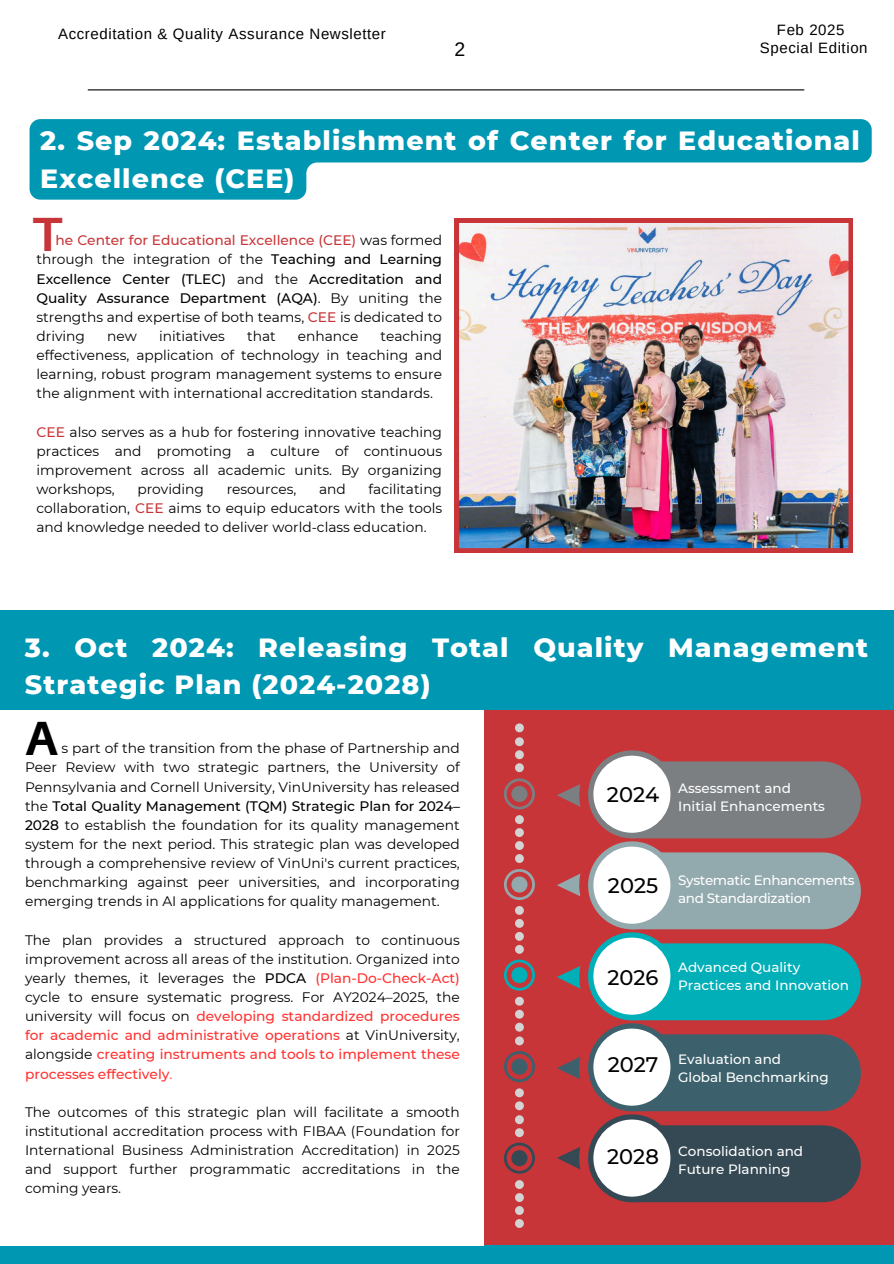
<style>
.page{position:relative;width:894px;height:1264px;background:#fff}
.page>*{position:absolute;margin:0;border:0;box-sizing:border-box;transform-origin:0 0}
.t1{font:700 48px "Aileron";color:#000}
.t2{font:700 48px "Aileron";color:#c83538}
.t3{font:800 26.85px/37.2px "Montserrat";letter-spacing:.04em;color:#fff}
.t4{font:500 21px "Montserrat";color:#000}
.t5{font:19.5px "Arimo";color:#000}
.t6{font:15px "Arimo";letter-spacing:.04em;color:#000}
.t7{font:13.8px/19.2px "Montserrat";color:#000;text-align:justify}
.t8{font:500 13.5px/18px "Montserrat";color:#fff}
.t9{font:500 13.5px/18px "Montserrat";letter-spacing:-.025em;color:#fff}
.s1{font-weight:500;color:#c83538}
.s2{font-weight:500}
.s3{font-weight:500;color:#ff3131}
.s4{color:#ff3131}
</style>
<div class="page">
<div style="left:0;top:610px;width:893px;height:653px;background:#0097b2"></div>
<div style="left:479px;top:710px;width:414px;height:534px;background:#c83538"></div>
<hr style="left:88px;top:89px;width:716px;height:1px;background:#000">
<div style="left:0;top:710px;width:483px;height:535px;background:#fff"></div>
<img style="left:454px;top:218px;width:398px;height:334px">
<svg style="left:503px;top:1142px;width:32px;height:31px"></svg>
<svg style="left:503px;top:1051px;width:32px;height:31px"></svg>
<svg style="left:503px;top:959px;width:32px;height:31px"></svg>
<svg style="left:504px;top:869px;width:31px;height:31px"></svg>
<svg style="left:504px;top:778px;width:31px;height:31px"></svg>
<svg style="left:515px;top:1205px;width:8px;height:9px"></svg>
<div style="left:515px;top:1218px;width:8px;height:9px;background:#d3d3d3;border-radius:50%"></div>
<div style="left:515px;top:1193px;width:8px;height:8px;background:#d3d3d3;border-radius:50%"></div>
<div style="left:515px;top:1180px;width:8px;height:8px;background:#d3d3d3;border-radius:50%"></div>
<div style="left:515px;top:1128px;width:8px;height:9px;background:#d3d3d3;border-radius:50%"></div>
<div style="left:515px;top:1115px;width:8px;height:9px;background:#d3d3d3;border-radius:50%"></div>
<div style="left:515px;top:1101px;width:8px;height:9px;background:#d3d3d3;border-radius:50%"></div>
<div style="left:515px;top:1088px;width:8px;height:9px;background:#d3d3d3;border-radius:50%"></div>
<div style="left:515px;top:1036px;width:8px;height:9px;background:#d3d3d3;border-radius:50%"></div>
<div style="left:515px;top:1022px;width:8px;height:9px;background:#d3d3d3;border-radius:50%"></div>
<div style="left:515px;top:1009px;width:8px;height:9px;background:#d3d3d3;border-radius:50%"></div>
<div style="left:515px;top:996px;width:8px;height:9px;background:#d3d3d3;border-radius:50%"></div>
<div style="left:515px;top:906px;width:8px;height:8px;background:#d3d3d3;border-radius:50%"></div>
<div style="left:515px;top:944px;width:8px;height:9px;background:#d3d3d3;border-radius:50%"></div>
<div style="left:515px;top:931px;width:8px;height:9px;background:#d3d3d3;border-radius:50%"></div>
<div style="left:515px;top:919px;width:8px;height:8px;background:#d3d3d3;border-radius:50%"></div>
<div style="left:515px;top:854px;width:8px;height:9px;background:#d3d3d3;border-radius:50%"></div>
<div style="left:515px;top:841px;width:8px;height:9px;background:#d3d3d3;border-radius:50%"></div>
<div style="left:515px;top:828px;width:8px;height:9px;background:#d3d3d3;border-radius:50%"></div>
<div style="left:515px;top:815px;width:8px;height:9px;background:#d3d3d3;border-radius:50%"></div>
<div style="left:515px;top:763px;width:8px;height:9px;background:#d3d3d3;border-radius:50%"></div>
<div style="left:515px;top:750px;width:8px;height:9px;background:#d3d3d3;border-radius:50%"></div>
<div style="left:515px;top:737px;width:8px;height:9px;background:#d3d3d3;border-radius:50%"></div>
<div style="left:515px;top:723px;width:8px;height:9px;background:#d3d3d3;border-radius:50%"></div>
<div style="left:595px;top:761px;width:265px;height:77px;background:#7b7f82;border-radius:38px"></div>
<div style="left:588px;top:750px;width:87px;height:88px;background:#7b7f82;border-radius:50%"></div>
<div style="left:593px;top:755px;width:77px;height:77px;background:#fff;border-radius:50%"></div>
<svg style="left:557px;top:784px;width:23px;height:23px"></svg>
<div style="left:595px;top:852px;width:265px;height:77px;background:#92a9ad;border-radius:38px"></div>
<div style="left:588px;top:841px;width:87px;height:88px;background:#92a9ad;border-radius:50%"></div>
<div style="left:593px;top:846px;width:77px;height:77px;background:#fff;border-radius:50%"></div>
<svg style="left:557px;top:874px;width:23px;height:22px"></svg>
<div style="left:595px;top:943px;width:265px;height:77px;background:#01afb8;border-radius:38px"></div>
<svg style="left:588px;top:932px;width:87px;height:88px"></svg>
<div style="left:593px;top:937px;width:77px;height:77px;background:#fff;border-radius:50%"></div>
<svg style="left:557px;top:966px;width:23px;height:22px"></svg>
<div style="left:595px;top:1125px;width:265px;height:77px;background:#354954;border-radius:38px"></div>
<div style="left:588px;top:1114px;width:87px;height:88px;background:#354954;border-radius:50%"></div>
<div style="left:593px;top:1119px;width:77px;height:77px;background:#fff;border-radius:50%"></div>
<svg style="left:557px;top:1147px;width:23px;height:22px"></svg>
<div style="left:595px;top:1034px;width:265px;height:77px;background:#3c616d;border-radius:38px"></div>
<div style="left:588px;top:1023px;width:87px;height:88px;background:#3c616d;border-radius:50%"></div>
<div style="left:593px;top:1028px;width:77px;height:77px;background:#fff;border-radius:50%"></div>
<svg style="left:557px;top:1057px;width:23px;height:22px"></svg>
<svg style="left:30px;top:119px;width:841px;height:81px;fill:#0097b2"></svg>
<h3 class="t6" style="left:58px;top:26px;width:329px">Accreditation &amp; Quality Assurance Newsletter</h3>
<h3 class="t6" style="left:776px;top:22px;width:69px">Feb 2025</h3>
<p class="t6" style="left:759px;top:39px;width:109px">Special Edition</p>
<h1 class="t5" style="left:454px;top:39px;width:12px">2</h1>
<p class="t3" style="left:40px;top:122px;width:820px">2. Sep 2024: Establishment of Center for Educational<br>Excellence (CEE)</p>
<p class="t2" style="left:32px;top:204px;width:31px">T</p>
<p class="t7" style="left:36px;top:231px;width:407px;text-indent:19px"><span class="s1">he Center for Educational Excellence (CEE)</span> was formed through the integration of the <span class="s2">Teaching and Learning Excellence Center (TLEC)</span> and the <span class="s2">Accreditation and Quality Assurance Department (AQA)</span>. By uniting the strengths and expertise of both teams, <span class="s1">CEE</span> is dedicated to driving</p>
<p class="t7" style="left:36px;top:326px;width:407px;text-indent:344px">teaching effectiveness, application of technology in teaching and learning, robust program management systems to ensure the alignment with international accreditation standards.</p>
<p class="t7" style="left:36px;top:422px;width:407px"><span class="s1">CEE</span> also serves as a hub for fostering innovative teaching practices and promoting a culture of continuous improvement across all academic units. By organizing workshops,</p>
<p class="t7" style="left:107px;top:326px;width:31px">new</p>
<p class="t7" style="left:159px;top:326px;width:67px">initiatives</p>
<p class="t7" style="left:247px;top:326px;width:30px">that</p>
<p class="t7" style="left:298px;top:326px;width:62px">enhance</p>
<p class="t7" style="left:36px;top:479px;width:407px;text-indent:332px">facilitating collaboration, <span class="s1">CEE</span> aims to equip educators with the tools and knowledge needed to deliver world-class education.</p>
<p class="t7" style="left:137px;top:479px;width:68px">providing</p>
<p class="t7" style="left:226px;top:479px;width:71px">resources,</p>
<p class="t7" style="left:319px;top:479px;width:28px">and</p>
<p class="t3" style="left:25px;top:629px;width:844px">3. Oct 2024: Releasing Total Quality Management<br>Strategic Plan (2024-2028)</p>
<p class="t1" style="left:25px;top:708px;width:34px">A</p>
<p class="t7" style="left:25px;top:738px;width:436px;text-indent:36px">s part of the transition from the phase of Partnership and Peer Review with two strategic partners, the University of Pennsylvania and Cornell University, VinUniversity has released the <span class="s2">Total Quality Management (TQM) Strategic Plan for 2024– 2028</span> to establish the foundation for its quality management system for the next period. This strategic plan was developed through a comprehensive review of VinUni's current practices, benchmarking against peer universities, and incorporating emerging trends in AI applications for quality management.</p>
<p class="t7" style="left:25px;top:930px;width:436px">The plan provides a structured approach to continuous improvement across all areas of the institution. Organized into yearly themes, it leverages the <span class="s2">PDCA</span> <span class="s3">(Plan-Do-Check-Act) </span>cycle to ensure systematic progress. For AY2024–2025, the university will focus on <span class="s3">developing standardized procedures for academic and administrative operations</span> at VinUniversity, alongside <span class="s3">creating instruments and tools to implement these processes effectively</span><span class="s4">.</span></p>
<p class="t7" style="left:25px;top:1102px;width:436px">The outcomes of this strategic plan will facilitate a smooth institutional accreditation process with FIBAA (Foundation for International Business Administration Accreditation) in 2025 and support further programmatic accreditations in the coming years.</p>
<p class="t4" style="left:606px;top:781px;width:54px">2024</p>
<h1 class="t8" style="left:678px;top:779px;width:114px">Assessment and</h1>
<p class="t8" style="left:678px;top:797px;width:148px">Initial Enhancements</p>
<p class="t4" style="left:607px;top:872px;width:52px">2025</p>
<p class="t9" style="left:678px;top:871px;width:178px">Systematic Enhancements and Standardization</p>
<h3 class="t4" style="left:607px;top:964px;width:53px">2026</h3>
<p class="t8" style="left:678px;top:958px;width:123px">Advanced Quality</p>
<h3 class="t8" style="left:678px;top:976px;width:172px">Practices and Innovation</h3>
<h3 class="t4" style="left:607px;top:1051px;width:52px">2027</h3>
<p class="t8" style="left:678px;top:1050px;width:152px">Evaluation and<br>Global Benchmarking</p>
<p class="t4" style="left:607px;top:1143px;width:53px">2028</p>
<p class="t8" style="left:678px;top:1141px;width:126px">Consolidation and</p>
<p class="t8" style="left:678px;top:1159px;width:114px">Future Planning</p>
</div>
